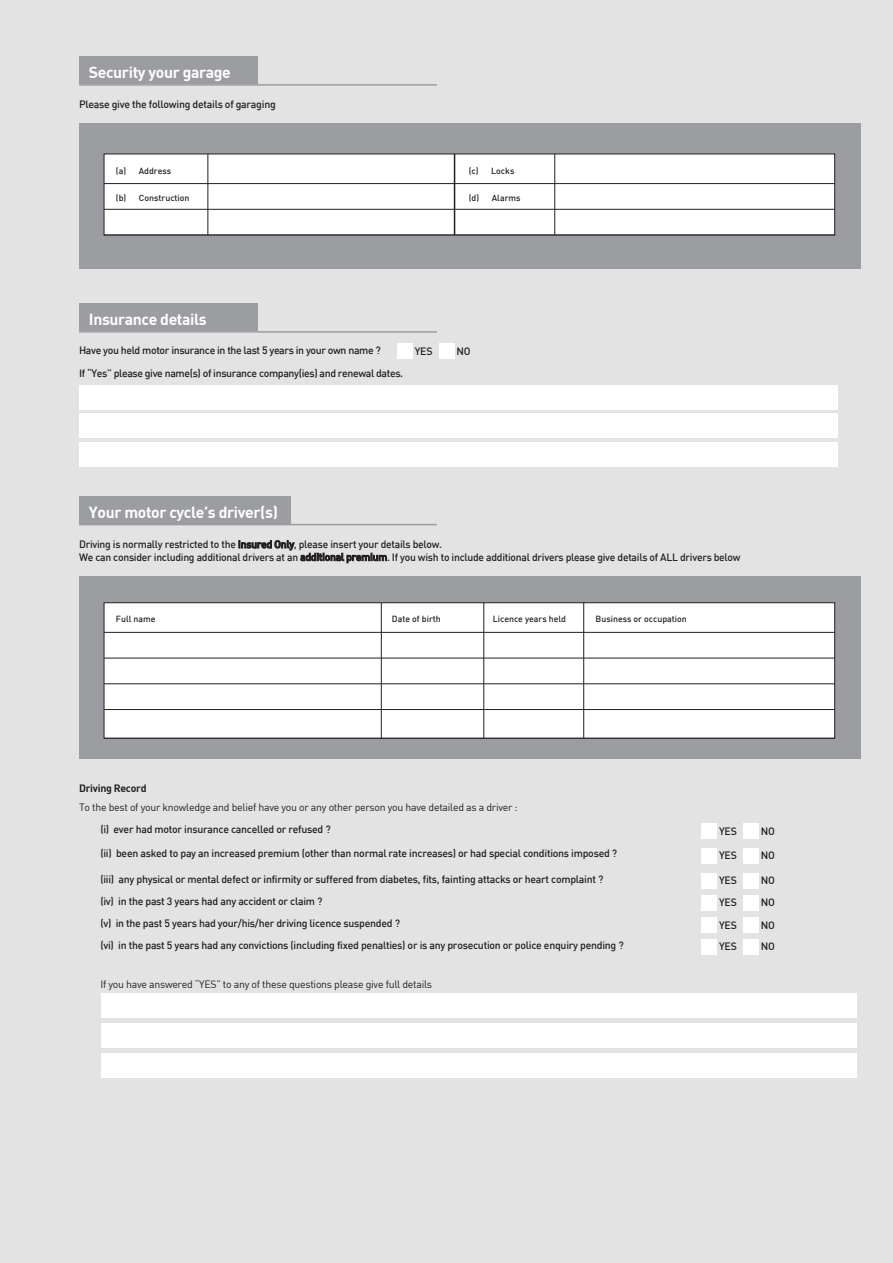
<style>
.page{position:relative;width:893px;height:1263px;background:#fff}
.page>*{position:absolute;margin:0;border:0;box-sizing:border-box;transform-origin:0 0}
.t1{font:700 15.75px "DIN";letter-spacing:-.025em;color:#fff}
.t2{font:500 10.5px/22.6px "DIN";letter-spacing:-.025em;color:#231f20}
.t3{font:10.5px "DIN";letter-spacing:-.025em;color:#231f20}
.t4{font:700 10.5px "DIN";letter-spacing:-.025em;color:#231f20}
.t5{font:500 8.7px "DIN";color:#231f20}
</style>
<div class="page">
<div style="left:1px;top:1px;width:891px;height:1262px;background:#e3e3e4"></div>
<div style="left:79px;top:303px;width:179px;height:28px;background:#9c9da0"></div>
<hr style="left:79px;top:331px;width:358px;height:2px;background:#9c9da0">
<div style="left:79px;top:496px;width:211px;height:28px;background:#9c9da0"></div>
<hr style="left:79px;top:524px;width:358px;height:1px;background:#9c9da0">
<div style="left:79px;top:56px;width:179px;height:28px;background:#9c9da0"></div>
<hr style="left:79px;top:84px;width:358px;height:2px;background:#9c9da0">
<div style="left:79px;top:123px;width:781px;height:146px;background:#9c9da0"></div>
<div style="left:104px;top:154px;width:730px;height:81px;background:#fff"></div>
<hr style="left:454px;top:154px;width:1px;height:81px;background:#231f20">
<hr style="left:208px;top:154px;width:1px;height:81px;background:#231f20">
<hr style="left:554px;top:154px;width:1px;height:81px;background:#231f20">
<hr style="left:104px;top:183px;width:730px;height:1px;background:#231f20">
<hr style="left:104px;top:209px;width:730px;height:1px;background:#231f20">
<hr style="left:104px;top:235px;width:730px;height:1px;background:#231f20">
<svg style="left:239px;top:540px;width:148px;height:23px"></svg>
<div style="left:79px;top:576px;width:781px;height:183px;background:#9c9da0"></div>
<div style="left:104px;top:603px;width:730px;height:135px;background:#fff"></div>
<hr style="left:381px;top:603px;width:1px;height:135px;background:#231f20">
<hr style="left:483px;top:603px;width:1px;height:135px;background:#231f20">
<hr style="left:583px;top:603px;width:1px;height:135px;background:#231f20">
<hr style="left:104px;top:632px;width:730px;height:1px;background:#231f20">
<hr style="left:104px;top:658px;width:730px;height:1px;background:#231f20">
<hr style="left:104px;top:684px;width:730px;height:1px;background:#231f20">
<hr style="left:104px;top:709px;width:730px;height:1px;background:#231f20">
<hr style="left:104px;top:738px;width:730px;height:1px;background:#231f20">
<div style="left:397px;top:344px;width:16px;height:15px;background:#fff"></div>
<div style="left:439px;top:344px;width:15px;height:15px;background:#fff"></div>
<div style="left:701px;top:824px;width:16px;height:15px;background:#fff"></div>
<div style="left:743px;top:824px;width:15px;height:15px;background:#fff"></div>
<div style="left:79px;top:386px;width:758px;height:24px;background:#fff"></div>
<div style="left:79px;top:414px;width:758px;height:24px;background:#fff"></div>
<div style="left:79px;top:442px;width:758px;height:24px;background:#fff"></div>
<div style="left:701px;top:848px;width:16px;height:15px;background:#fff"></div>
<div style="left:743px;top:848px;width:15px;height:15px;background:#fff"></div>
<div style="left:701px;top:873px;width:16px;height:16px;background:#fff"></div>
<div style="left:743px;top:873px;width:15px;height:16px;background:#fff"></div>
<div style="left:701px;top:895px;width:16px;height:16px;background:#fff"></div>
<div style="left:743px;top:895px;width:15px;height:16px;background:#fff"></div>
<div style="left:701px;top:918px;width:16px;height:15px;background:#fff"></div>
<div style="left:743px;top:918px;width:15px;height:15px;background:#fff"></div>
<div style="left:701px;top:939px;width:16px;height:16px;background:#fff"></div>
<div style="left:743px;top:939px;width:15px;height:16px;background:#fff"></div>
<div style="left:102px;top:994px;width:754px;height:24px;background:#fff"></div>
<div style="left:102px;top:1024px;width:754px;height:24px;background:#fff"></div>
<div style="left:102px;top:1053px;width:754px;height:24px;background:#fff"></div>
<h1 class="t1" style="left:89px;top:62px;width:143px">Security your garage</h1>
<p class="t2" style="left:79px;top:93px;width:198px">Please give the following details of garaging</p>
<p class="t5" style="left:116px;top:165px;width:57px">(a) Address</p>
<p class="t5" style="left:116px;top:192px;width:75px">(b) Construction</p>
<p class="t5" style="left:469px;top:165px;width:47px">(c) Locks</p>
<p class="t5" style="left:469px;top:192px;width:53px">(d) Alarms</p>
<h1 class="t1" style="left:89px;top:309px;width:119px">Insurance details</h1>
<p class="t2" style="left:79px;top:339px;width:325px">Have you held motor insurance in the last 5 years in your own name ?<br>If “Yes” please give name(s) of insurance company(ies) and renewal dates.</p>
<p class="t2" style="left:415px;top:339px;width:19px">YES</p>
<p class="t2" style="left:456px;top:339px;width:16px">NO</p>
<h1 class="t1" style="left:89px;top:502px;width:190px">Your motor cycle’s driver(s)</h1>
<p class="t2" style="left:79px;top:538px;width:663px;line-height:12.6px">Driving is normally restricted to the Insured Only, please insert your details below.<br>We can consider including additional drivers at an additional premium. If you wish to include additional drivers please give details of ALL drivers below</p>
<p class="t5" style="left:116px;top:614px;width:41px">Full name</p>
<p class="t5" style="left:392px;top:614px;width:50px">Date of birth</p>
<p class="t5" style="left:492px;top:614px;width:75px">Licence years held</p>
<p class="t5" style="left:595px;top:614px;width:93px">Business or occupation</p>
<p class="t4" style="left:79px;top:782px;width:69px">Driving Record</p>
<p class="t2" style="left:100px;top:818px;width:232px">(i) ever had motor insurance cancelled or refused ?</p>
<p class="t2" style="left:100px;top:842px;width:518px">(ii) been asked to pay an increased premium (other than normal rate increases) or had special conditions imposed ?</p>
<p class="t2" style="left:719px;top:843px;width:19px">YES</p>
<p class="t2" style="left:760px;top:843px;width:16px">NO</p>
<p class="t2" style="left:100px;top:867px;width:504px">(iii) any physical or mental defect or infirmity or suffered from diabetes, fits, fainting attacks or heart complaint ?</p>
<p class="t2" style="left:719px;top:869px;width:19px">YES</p>
<p class="t2" style="left:760px;top:869px;width:16px">NO</p>
<p class="t2" style="left:100px;top:889px;width:224px">(iv) in the past 3 years had any accident or claim ?</p>
<p class="t2" style="left:719px;top:891px;width:19px">YES</p>
<p class="t2" style="left:760px;top:891px;width:16px">NO</p>
<p class="t2" style="left:100px;top:912px;width:301px">(v) in the past 5 years had your/his/her driving licence suspended ?</p>
<p class="t2" style="left:719px;top:913px;width:19px">YES</p>
<p class="t2" style="left:760px;top:913px;width:16px">NO</p>
<p class="t2" style="left:100px;top:933px;width:525px">(vi) in the past 5 years had any convictions (including fixed penalties) or is any prosecution or police enquiry pending ?</p>
<p class="t2" style="left:719px;top:935px;width:19px">YES</p>
<p class="t2" style="left:760px;top:935px;width:16px">NO</p>
<p class="t3" style="left:79px;top:801px;width:440px">To the best of your knowledge and belief have you or any other person you have detailed as a driver :</p>
<p class="t2" style="left:719px;top:819px;width:19px">YES</p>
<p class="t2" style="left:760px;top:819px;width:16px">NO</p>
<p class="t3" style="left:100px;top:978px;width:333px">If you have answered “YES” to any of these questions please give full details</p>
</div>
